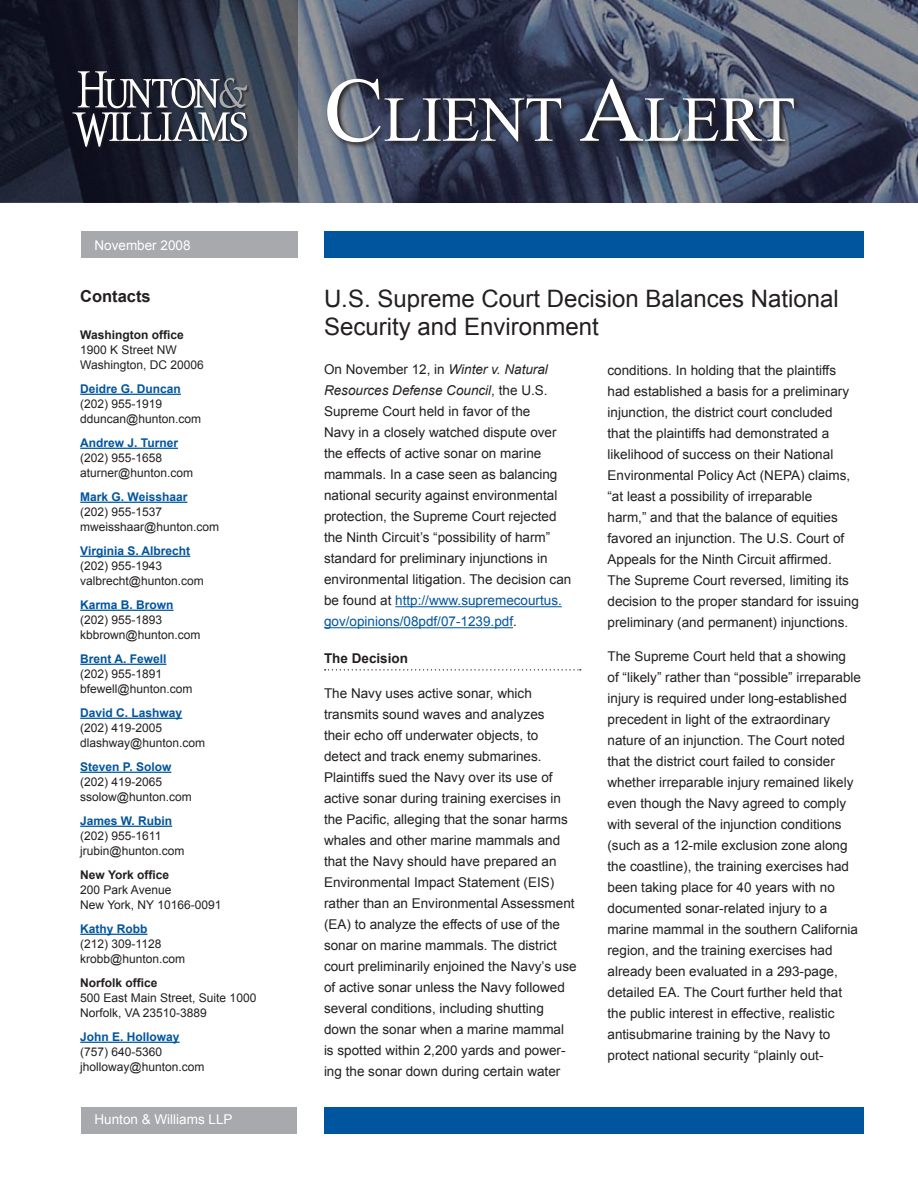
<style>
.page{position:relative;width:918px;height:1188px;background:#fff}
.page>*{position:absolute;margin:0;border:0;box-sizing:border-box;transform-origin:0 0}
.t1{font:64.05px "Times New Roman";letter-spacing:-.005em;color:#fff}
.t2{font:24px/28.5px "Arial";color:#231f20}
.t3{font:700 16.5px "Arial";color:#231f20}
.t4{font:13.5px/21px "Arial";color:#231f20}
.t5{font:13.5px "Arial";color:#fff}
.t6{font:700 13.5px "Arial";color:#231f20}
.t7{font:12px/15px "Arial";color:#231f20}
.t8{font:700 12px "Arial";color:#00559f}
.t9{font:700 12px "Arial";color:#231f20}
.s1{font-size:91.5px}
.s2{font-style:italic}
.s3{color:#00559f}
</style>
<div class="page">
<img style="left:298px;top:0;width:620px;height:202px">
<svg style="left:0;top:0;width:298px;height:202px;background:#262b3a"></svg>
<div style="left:324px;top:1107px;width:540px;height:27px;background:#00559f"></div>
<div style="left:324px;top:231px;width:540px;height:27px;background:#00559f"></div>
<div style="left:81px;top:231px;width:217px;height:27px;background:#a7a9ac"></div>
<div style="left:81px;top:1107px;width:216px;height:27px;background:#a7a9ac"></div>
<div style="left:72px;top:72px;width:178px;height:78px;background:#231f20;opacity:.75"></div>
<svg style="left:72px;top:71px;width:175px;height:76px;background:#555963"></svg>
<svg style="left:325px;top:77px;width:476px;height:72px;background:#393f52"></svg>
<hr style="left:395px;top:606px;width:167px;height:1px;background:#00559f">
<hr style="left:324px;top:627px;width:189px;height:1px;background:#00559f">
<svg style="left:325px;top:669px;width:256px;height:2px"></svg>
<hr style="left:80px;top:394px;width:101px;height:1px;background:#00559f">
<hr style="left:80px;top:448px;width:98px;height:1px;background:#00559f">
<hr style="left:80px;top:502px;width:107px;height:1px;background:#00559f">
<hr style="left:80px;top:556px;width:110px;height:1px;background:#00559f">
<hr style="left:80px;top:610px;width:94px;height:1px;background:#00559f">
<hr style="left:80px;top:664px;width:86px;height:1px;background:#00559f">
<hr style="left:80px;top:718px;width:102px;height:1px;background:#00559f">
<hr style="left:80px;top:772px;width:91px;height:1px;background:#00559f">
<hr style="left:80px;top:826px;width:92px;height:1px;background:#00559f">
<hr style="left:80px;top:934px;width:68px;height:1px;background:#00559f">
<hr style="left:80px;top:1042px;width:100px;height:1px;background:#00559f">
<p class="t5" style="left:94px;top:236px;width:98px">November 2008</p>
<p class="t3" style="left:80px;top:285px;width:72px">Contacts</p>
<p class="t9" style="left:80px;top:327px;width:105px">Washington office</p>
<p class="t7" style="left:80px;top:342px;width:125px">1900 K Street NW<br>Washington, DC 20006</p>
<p class="t8" style="left:80px;top:381px;width:102px">Deidre G. Duncan</p>
<p class="t7" style="left:80px;top:396px;width:122px">(202) 955-1919 dduncan@hunton.com</p>
<p class="t8" style="left:80px;top:435px;width:99px">Andrew J. Turner</p>
<p class="t7" style="left:80px;top:450px;width:114px">(202) 955-1658 aturner@hunton.com</p>
<p class="t8" style="left:80px;top:489px;width:109px">Mark G. Weisshaar</p>
<p class="t7" style="left:80px;top:504px;width:140px">(202) 955-1537 mweisshaar@hunton.com</p>
<p class="t8" style="left:80px;top:543px;width:112px">Virginia S. Albrecht</p>
<p class="t7" style="left:80px;top:558px;width:125px">(202) 955-1943 valbrecht@hunton.com</p>
<p class="t8" style="left:80px;top:597px;width:95px">Karma B. Brown</p>
<p class="t7" style="left:80px;top:612px;width:122px">(202) 955-1893 kbbrown@hunton.com</p>
<p class="t8" style="left:80px;top:651px;width:88px">Brent A. Fewell</p>
<p class="t7" style="left:80px;top:666px;width:114px">(202) 955-1891 bfewell@hunton.com</p>
<p class="t8" style="left:80px;top:705px;width:104px">David C. Lashway</p>
<p class="t7" style="left:80px;top:720px;width:126px">(202) 419-2005 dlashway@hunton.com</p>
<p class="t8" style="left:80px;top:759px;width:93px">Steven P. Solow</p>
<p class="t7" style="left:80px;top:774px;width:113px">(202) 419-2065 ssolow@hunton.com</p>
<p class="t8" style="left:80px;top:813px;width:94px">James W. Rubin</p>
<p class="t7" style="left:80px;top:828px;width:106px">(202) 955-1611 jrubin@hunton.com</p>
<p class="t9" style="left:80px;top:867px;width:90px">New York office</p>
<p class="t7" style="left:80px;top:882px;width:143px">200 Park Avenue<br>New York, NY 10166-0091</p>
<p class="t8" style="left:80px;top:921px;width:69px">Kathy Robb</p>
<p class="t7" style="left:80px;top:936px;width:106px">(212) 309-1128 krobb@hunton.com</p>
<p class="t9" style="left:80px;top:975px;width:79px">Norfolk office</p>
<p class="t7" style="left:80px;top:990px;width:178px">500 East Main Street, Suite 1000<br>Norfolk, VA 23510-3889</p>
<p class="t8" style="left:80px;top:1029px;width:101px">John E. Holloway</p>
<p class="t7" style="left:80px;top:1044px;width:126px">(757) 640-5360 jholloway@hunton.com</p>
<p class="t5" style="left:94px;top:1111px;width:140px">Hunton &amp; Williams LLP</p>
<h1 class="t1" style="left:324px;top:76px;width:473px"><span class="s1">C</span>LIENT <span class="s1">A</span>LERT</h1>
<h2 class="t2" style="left:324px;top:285px;width:516px">U.S. Supreme Court Decision Balances National<br>Security and Environment</h2>
<p class="t4" style="left:324px;top:359px;width:249px">On November 12, in <span class="s2">Winter v. Natural Resources Defense Council</span>, the U.S.<br>Supreme Court held in favor of the<br>Navy in a closely watched dispute over the effects of active sonar on marine mammals. In a case seen as balancing national security against environmental protection, the Supreme Court rejected the Ninth Circuit’s “possibility of harm” standard for preliminary injunctions in environmental litigation. The decision can be found at <span class="s3">http://www.supremecourtus. gov/opinions/08pdf/07-1239.pdf</span>.</p>
<p class="t6" style="left:324px;top:650px;width:86px">The Decision</p>
<p class="t4" style="left:324px;top:683px;width:254px">The Navy uses active sonar, which transmits sound waves and analyzes<br>their echo off underwater objects, to detect and track enemy submarines.<br>Plaintiffs sued the Navy over its use of active sonar during training exercises in the Pacific, alleging that the sonar harms whales and other marine mammals and that the Navy should have prepared an Environmental Impact Statement (EIS) rather than an Environmental Assessment (EA) to analyze the effects of use of the sonar on marine mammals. The district court preliminarily enjoined the Navy’s use of active sonar unless the Navy followed several conditions, including shutting down the sonar when a marine mammal is spotted within 2,200 yards and power&shy;ing the sonar down during certain water</p>
<p class="t4" style="left:608px;top:359px;width:253px">conditions. In holding that the plaintiffs had established a basis for a preliminary injunction, the district court concluded<br>that the plaintiffs had demonstrated a likelihood of success on their National Environmental Policy Act (NEPA) claims, “at least a possibility of irreparable<br>harm,” and that the balance of equities favored an injunction. The U.S. Court of Appeals for the Ninth Circuit affirmed.<br>The Supreme Court reversed, limiting its decision to the proper standard for issuing preliminary (and permanent) injunctions.</p>
<p class="t4" style="left:608px;top:646px;width:255px">The Supreme Court held that a showing<br>of “likely” rather than “possible” irreparable injury is required under long-established precedent in light of the extraordinary nature of an injunction. The Court noted that the district court failed to consider whether irreparable injury remained likely even though the Navy agreed to comply with several of the injunction conditions (such as a 12-mile exclusion zone along the coastline), the training exercises had been taking place for 40 years with no documented sonar-related injury to a marine mammal in the southern California region, and the training exercises had already been evaluated in a 293-page, detailed EA. The Court further held that the public interest in effective, realistic antisubmarine training by the Navy to protect national security “plainly out-</p>
</div>
